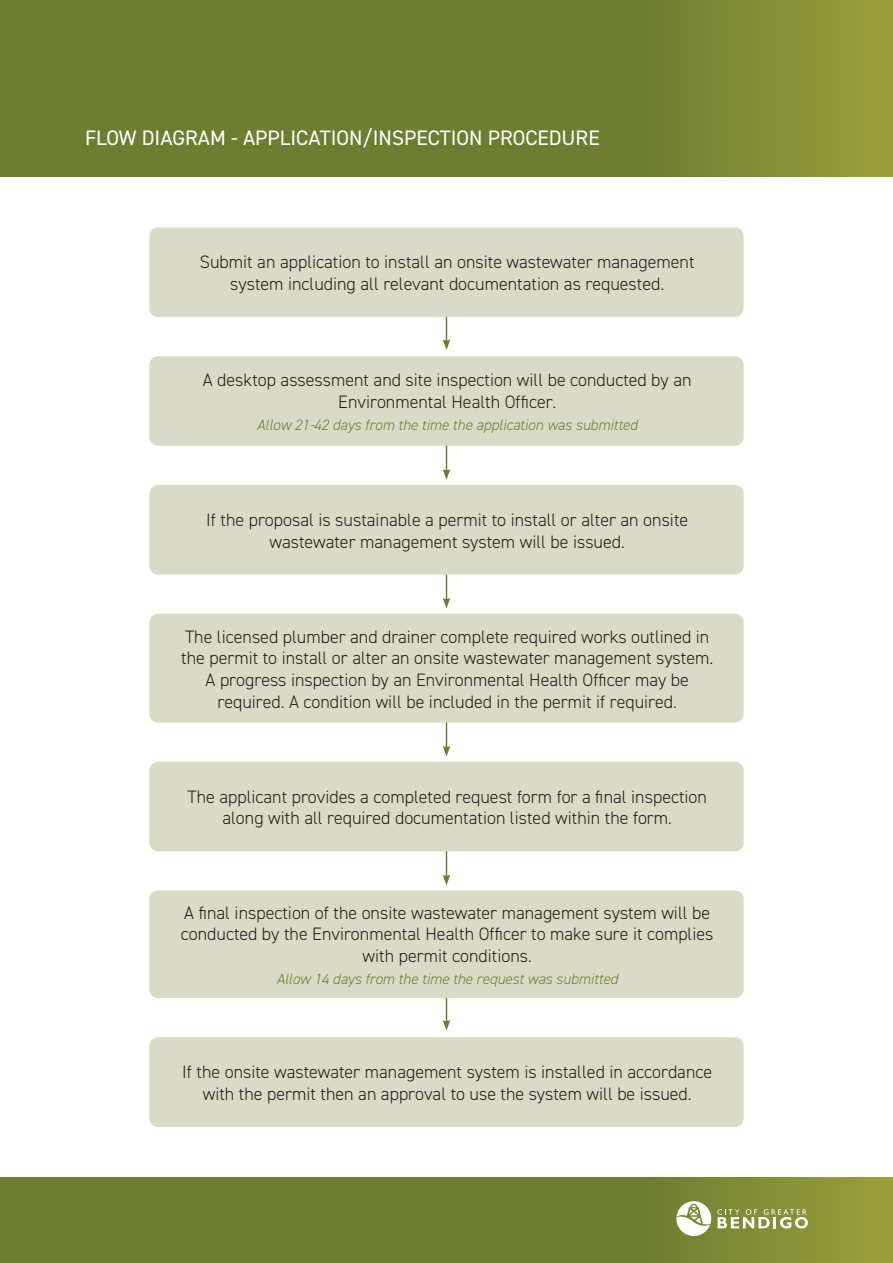
<style>
.page{position:relative;width:893px;height:1263px;background:#fff}
.page>*{position:absolute;margin:0;border:0;box-sizing:border-box;transform-origin:0 0}
.t1{font:21px "DIN2014";color:#fff}
.t2{font:300 18px/21.6px "DIN2014";color:#231f20;text-align:center}
.t3{font:italic 300 15px "DIN2014";color:#6e7e30}
</style>
<div class="page">
<svg style="left:443px;top:317px;width:7px;height:33px"></svg>
<svg style="left:443px;top:446px;width:7px;height:34px"></svg>
<svg style="left:443px;top:575px;width:7px;height:33px"></svg>
<svg style="left:443px;top:722px;width:7px;height:34px"></svg>
<svg style="left:443px;top:851px;width:7px;height:34px"></svg>
<svg style="left:443px;top:998px;width:7px;height:32px"></svg>
<svg style="left:0;top:1178px;width:893px;height:85px;background:#738231"></svg>
<svg style="left:717px;top:1209px;width:91px;height:19px"></svg>
<svg style="left:676px;top:1201px;width:35px;height:35px"></svg>
<svg style="left:0;top:0;width:893px;height:176px;background:#748231"></svg>
<div style="left:149px;top:227px;width:595px;height:90px;background:#dadbc6;border-radius:9px"></div>
<div style="left:149px;top:485px;width:595px;height:90px;background:#dadbc6;border-radius:9px"></div>
<div style="left:149px;top:890px;width:595px;height:108px;background:#dadbc6;border-radius:9px"></div>
<div style="left:149px;top:356px;width:595px;height:90px;background:#dadbc6;border-radius:9px"></div>
<div style="left:149px;top:762px;width:595px;height:89px;background:#dadbc6;border-radius:9px"></div>
<div style="left:149px;top:614px;width:595px;height:108px;background:#dadbc6;border-radius:9px"></div>
<div style="left:149px;top:1037px;width:595px;height:90px;background:#dadbc6;border-radius:9px"></div>
<p class="t1" style="left:85px;top:125px;width:516px">FLOW DIAGRAM - APPLICATION/INSPECTION PROCEDURE</p>
<p class="t2" style="left:200px;top:251px;width:496px">Submit an application to install an onsite wastewater management system including all relevant documentation as requested.</p>
<p class="t2" style="left:203px;top:369px;width:490px">A desktop assessment and site inspection will be conducted by an<br>Environmental Health Officer.</p>
<p class="t3" style="left:257px;top:416px;width:382px">Allow 21-42 days from the time the application was submitted</p>
<p class="t2" style="left:206px;top:509px;width:483px">If the proposal is sustainable a permit to install or alter an onsite wastewater management system will be issued.</p>
<p class="t2" style="left:181px;top:626px;width:533px">The licensed plumber and drainer complete required works outlined in the permit to install or alter an onsite wastewater management system.<br>A progress inspection by an Environmental Health Officer may be required. A condition will be included in the permit if required.</p>
<p class="t2" style="left:187px;top:786px;width:521px">The applicant provides a completed request form for a final inspection along with all required documentation listed within the form.</p>
<p class="t2" style="left:181px;top:902px;width:534px">A final inspection of the onsite wastewater management system will be conducted by the Environmental Health Officer to make sure it complies with permit conditions.</p>
<p class="t3" style="left:276px;top:970px;width:343px">Allow 14 days from the time the request was submitted</p>
<p class="t2" style="left:182px;top:1061px;width:531px">If the onsite wastewater management system is installed in accordance with the permit then an approval to use the system will be issued.</p>
</div>
